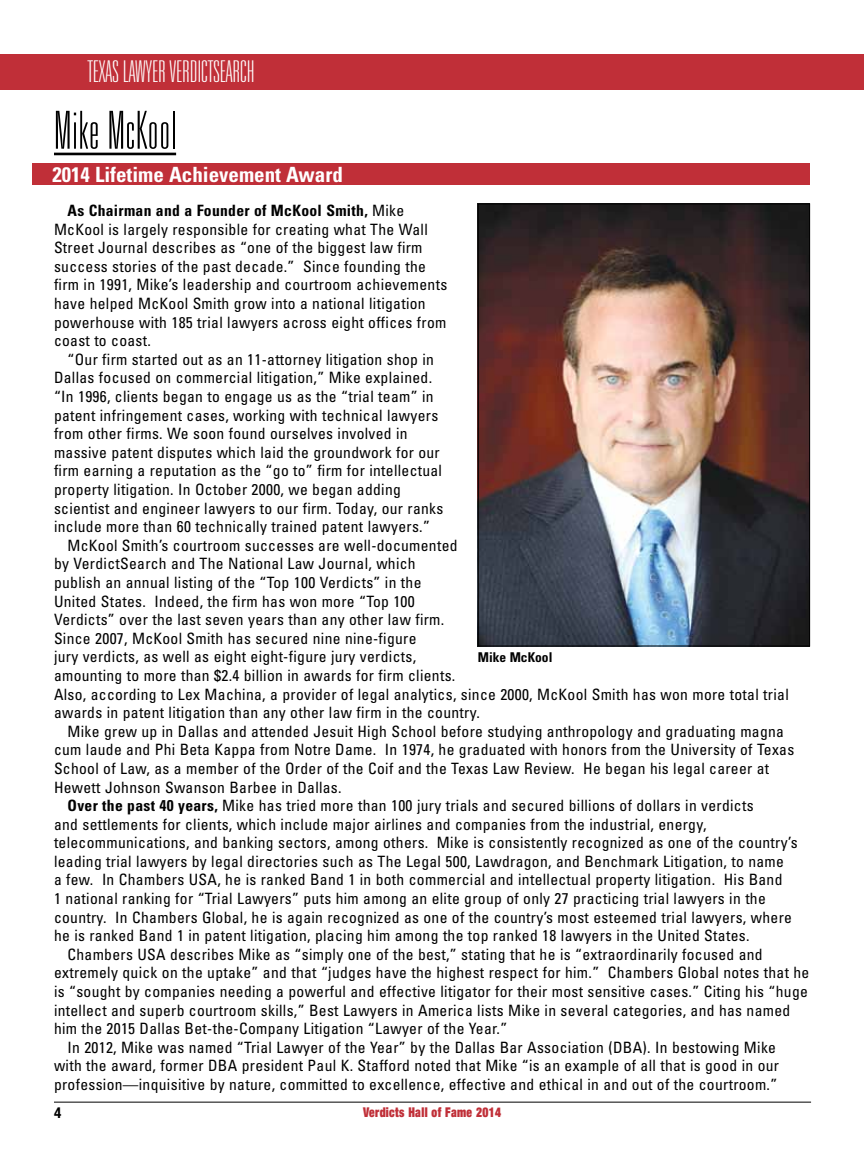
<style>
.page{position:relative;width:864px;height:1161px;background:#fff}
.page>*{position:absolute;margin:0;border:0;box-sizing:border-box;transform-origin:0 0}
.t1{font:100 ultra-condensed 52.5px "Univers LT Std";letter-spacing:.02em;color:#000}
.t2{font:100 ultra-condensed 30px "Univers LT Std";letter-spacing:.015em;color:#fff}
.t3{font:700 condensed 21px "Univers LT Std";color:#fff}
.t4{font:condensed 15.6px/18.6px "Univers LT Std";letter-spacing:.02em;color:#000}
.t5{font:700 condensed 15px "Helvetica Neue LT Std";color:#000}
.t6{font:900 condensed 13.5px "Helvetica Neue LT Std";letter-spacing:.03em;color:#c02f38;scale:.85 1}
.t7{font:700 condensed 13.5px "Univers LT Std";color:#000}
.s1{font-weight:700}
</style>
<div class="page">
<hr style="left:54px;top:1102px;width:757px;height:1px;background:#000">
<hr style="left:54px;top:153px;width:122px;height:2px;background:#000">
<img style="left:480px;top:206px;width:328px;height:438px">
<div style="left:478px;top:204px;width:332px;height:442px;border:1px solid #000"></div>
<div style="left:0;top:54px;width:864px;height:35px;background:#c02f38"></div>
<div style="left:32px;top:164px;width:778px;height:21px;background:#c02f38"></div>
<h2 class="t2" style="left:88px;top:57px;width:168px">TEXAS LAWYER VERDICTSEARCH</h2>
<h1 class="t1" style="left:54px;top:103px;width:124px">MIKE MCKOOL</h1>
<h3 class="t3" style="left:53px;top:162px;width:292px">2014 Lifetime Achievement Award</h3>
<p class="t4" style="left:54px;top:201px;width:395px;text-indent:13px"><span class="s1">As Chairman and a Founder of McKool Smith,</span> Mike McKool is largely responsible for creating what The Wall Street Journal describes as “one of the biggest law firm success stories of the past decade.” Since founding the firm in 1991, Mike’s leadership and courtroom achievements have helped McKool Smith grow into a national litigation powerhouse with 185 trial lawyers across eight offices from coast to coast.</p>
<p class="t4" style="left:68px;top:350px;width:368px">“Our firm started out as an 11-attorney litigation shop in</p>
<p class="t4" style="left:54px;top:368px;width:380px">Dallas focused on commercial litigation,” Mike explained.</p>
<p class="t4" style="left:54px;top:387px;width:381px">“In 1996, clients began to engage us as the “trial team” in</p>
<p class="t4" style="left:54px;top:406px;width:386px">patent infringement cases, working with technical lawyers</p>
<p class="t4" style="left:54px;top:424px;width:355px">from other firms. We soon found ourselves involved in</p>
<p class="t4" style="left:54px;top:443px;width:387px">massive patent disputes which laid the groundwork for our</p>
<p class="t4" style="left:54px;top:461px;width:390px">firm earning a reputation as the “go to” firm for intellectual</p>
<p class="t4" style="left:54px;top:480px;width:349px">property litigation. In October 2000, we began adding</p>
<p class="t4" style="left:54px;top:499px;width:391px">scientist and engineer lawyers to our firm. Today, our ranks</p>
<p class="t4" style="left:54px;top:517px;width:377px">include more than 60 technically trained patent lawyers.”</p>
<p class="t4" style="left:68px;top:536px;width:392px">McKool Smith’s courtroom successes are well-documented</p>
<p class="t4" style="left:54px;top:554px;width:363px">by VerdictSearch and The National Law Journal, which</p>
<p class="t4" style="left:54px;top:573px;width:369px">publish an annual listing of the “Top 100 Verdicts” in the</p>
<p class="t4" style="left:54px;top:591px;width:362px">United States. Indeed, the firm has won more “Top 100</p>
<p class="t4" style="left:54px;top:610px;width:392px">Verdicts” over the last seven years than any other law firm.</p>
<p class="t4" style="left:54px;top:629px;width:364px">Since 2007, McKool Smith has secured nine nine-figure</p>
<p class="t4" style="left:54px;top:647px;width:364px">jury verdicts, as well as eight eight-figure jury verdicts,</p>
<p class="t4" style="left:54px;top:666px;width:403px">amounting to more than $2.4 billion in awards for firm clients.</p>
<p class="t4" style="left:54px;top:684px;width:736px">Also, according to Lex Machina, a provider of legal analytics, since 2000, McKool Smith has won more total trial</p>
<p class="t4" style="left:54px;top:703px;width:427px">awards in patent litigation than any other law firm in the country.</p>
<p class="t4" style="left:68px;top:722px;width:718px">Mike grew up in Dallas and attended Jesuit High School before studying anthropology and graduating magna</p>
<p class="t4" style="left:54px;top:740px;width:742px">cum laude and Phi Beta Kappa from Notre Dame. In 1974, he graduated with honors from the University of Texas</p>
<p class="t4" style="left:54px;top:759px;width:717px">School of Law, as a member of the Order of the Coif and the Texas Law Review. He began his legal career at</p>
<p class="t4" style="left:54px;top:777px;width:289px">Hewett Johnson Swanson Barbee in Dallas.</p>
<p class="t4" style="left:68px;top:796px;width:688px"><span class="s1">Over the past 40 years,</span> Mike has tried more than 100 jury trials and secured billions of dollars in verdicts</p>
<p class="t4" style="left:54px;top:815px;width:654px">and settlements for clients, which include major airlines and companies from the industrial, energy,</p>
<p class="t4" style="left:54px;top:833px;width:745px">telecommunications, and banking sectors, among others. Mike is consistently recognized as one of the country’s</p>
<p class="t4" style="left:54px;top:852px;width:732px">leading trial lawyers by legal directories such as The Legal 500, Lawdragon, and Benchmark Litigation, to name</p>
<p class="t4" style="left:54px;top:870px;width:730px">a few. In Chambers USA, he is ranked Band 1 in both commercial and intellectual property litigation. His Band</p>
<p class="t4" style="left:54px;top:889px;width:713px">1 national ranking for “Trial Lawyers” puts him among an elite group of only 27 practicing trial lawyers in the</p>
<p class="t4" style="left:54px;top:908px;width:739px">country. In Chambers Global, he is again recognized as one of the country’s most esteemed trial lawyers, where</p>
<p class="t4" style="left:54px;top:926px;width:697px">he is ranked Band 1 in patent litigation, placing him among the top ranked 18 lawyers in the United States.</p>
<p class="t4" style="left:68px;top:945px;width:697px">Chambers USA describes Mike as “simply one of the best,” stating that he is “extraordinarily focused and</p>
<p class="t4" style="left:54px;top:963px;width:757px">extremely quick on the uptake” and that “judges have the highest respect for him.” Chambers Global notes that he</p>
<p class="t4" style="left:54px;top:982px;width:755px">is “sought by companies needing a powerful and effective litigator for their most sensitive cases.” Citing his “huge</p>
<p class="t4" style="left:54px;top:1001px;width:738px">intellect and superb courtroom skills,” Best Lawyers in America lists Mike in several categories, and has named</p>
<p class="t4" style="left:54px;top:1019px;width:455px">him the 2015 Dallas Bet-the-Company Litigation “Lawyer of the Year.”</p>
<p class="t4" style="left:68px;top:1038px;width:710px">In 2012, Mike was named “Trial Lawyer of the Year” by the Dallas Bar Association (DBA). In bestowing Mike</p>
<p class="t4" style="left:54px;top:1056px;width:727px">with the award, former DBA president Paul K. Stafford noted that Mike “is an example of all that is good in our</p>
<p class="t4" style="left:54px;top:1075px;width:725px">profession—inquisitive by nature, committed to excellence, effective and ethical in and out of the courtroom.”</p>
<p class="t7" style="left:478px;top:648px;width:76px">Mike McKool</p>
<p class="t5" style="left:54px;top:1103px;width:9px">4</p>
<p class="t6" style="left:363px;top:1103px;width:164px">Verdicts Hall of Fame 2014</p>
</div>
